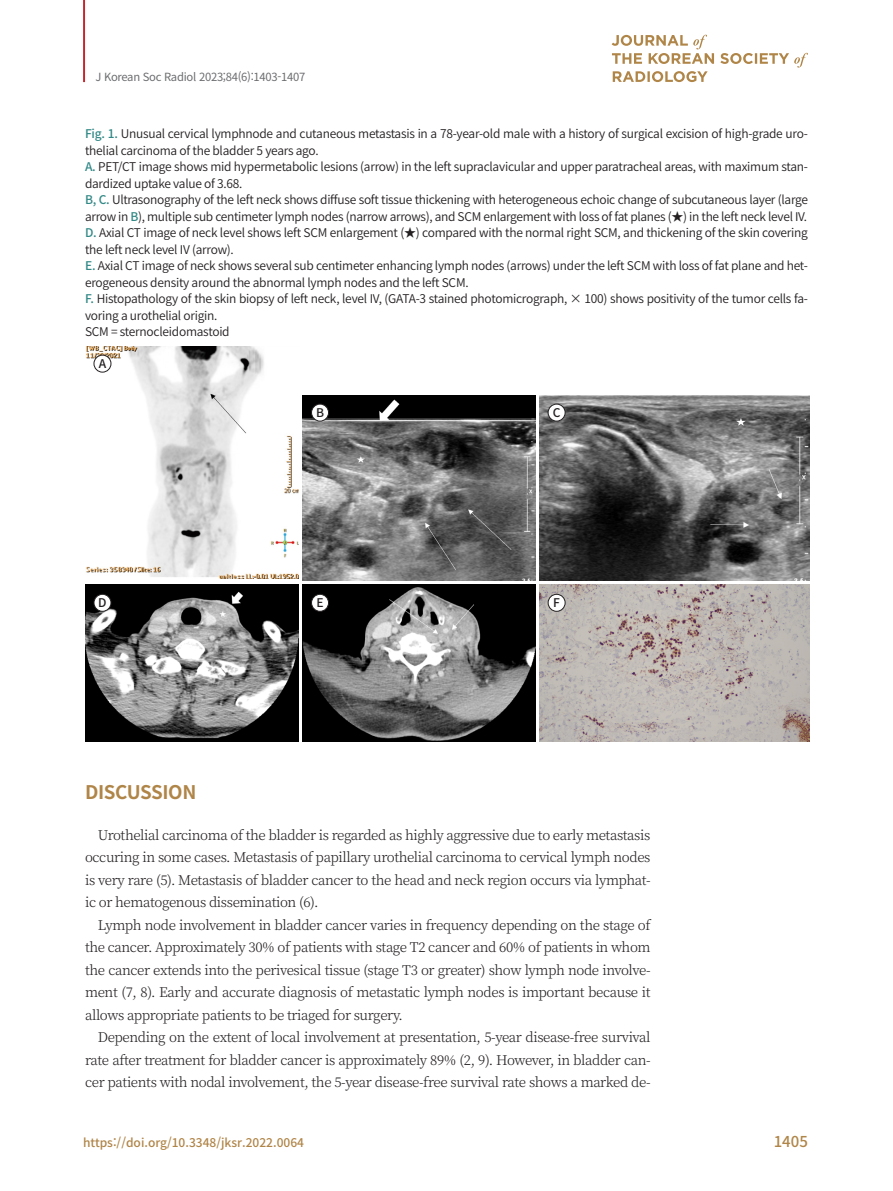
<style>
.page{position:relative;width:893px;height:1191px;background:#fff}
.page>*{position:absolute;margin:0;border:0;box-sizing:border-box;transform-origin:0 0}
.큰제목{font:700 18.75px "Noto Sans CJ Kkr";letter-spacing:-.02em;color:#b08548}
.t1{font:500 15px "Noto Sans CJ Kkr";color:#b08548}
.영문본문{font:300 13.5px/22.5px "Noto Serif CJ Kkr";letter-spacing:-.03em;color:#231f20;text-align:justify}
.그림제목1{font:600 12px/16.5px "Noto Sans CJ Kkr";letter-spacing:-.02em;color:#231f20}
.그림제목{font:600 12px/16.5px "Noto Sans CJ Kkr";letter-spacing:-.02em;color:#231f20}
.t2{font:500 12px "Noto Sans CJ Kkr";color:#b08548}
.캡션{font:500 12px "Noto Sans CJ Kkr";color:#231f20}
.t3{font:11.25px "Noto Sans CJ Kkr";letter-spacing:-.025em;color:#6c6d70}
.s1{font-weight:500;color:#328886}
</style>
<div class="page">
<hr style="left:83px;top:0;width:2px;height:82px;background:#c8242b">
<svg style="left:612px;top:35px;width:196px;height:47px"></svg>
<img style="left:86px;top:346px;width:212px;height:233px">
<img style="left:303px;top:395px;width:232px;height:185px">
<img style="left:539px;top:395px;width:270px;height:185px">
<img style="left:85px;top:584px;width:213px;height:157px">
<img style="left:303px;top:584px;width:232px;height:157px">
<img style="left:539px;top:584px;width:270px;height:157px">
<div style="left:94px;top:355px;width:17px;height:17px;background:#fff;border-radius:50%"></div>
<div style="left:94px;top:355px;width:17px;height:17px;border:1px solid #231f20;border-radius:50%"></div>
<div style="left:94px;top:594px;width:17px;height:17px;background:#fff;border-radius:50%"></div>
<div style="left:94px;top:594px;width:17px;height:17px;border:1px solid #231f20;border-radius:50%"></div>
<div style="left:312px;top:404px;width:17px;height:17px;background:#fff;border-radius:50%"></div>
<div style="left:311px;top:404px;width:18px;height:17px;border:1px solid #231f20;border-radius:50%"></div>
<div style="left:312px;top:594px;width:17px;height:17px;background:#fff;border-radius:50%"></div>
<div style="left:311px;top:594px;width:18px;height:17px;border:1px solid #231f20;border-radius:50%"></div>
<div style="left:548px;top:404px;width:17px;height:17px;background:#fff;border-radius:50%"></div>
<div style="left:548px;top:404px;width:17px;height:17px;border:1px solid #231f20;border-radius:50%"></div>
<div style="left:548px;top:594px;width:17px;height:17px;background:#fff;border-radius:50%"></div>
<div style="left:548px;top:594px;width:17px;height:17px;border:1px solid #231f20;border-radius:50%"></div>
<p class="t3" style="left:96px;top:70px;width:211px">J Korean Soc Radiol 2023;84(6):1403-1407</p>
<p class="그림제목" style="left:85px;top:126px;width:724px"><span class="s1">Fig. 1.</span> Unusual cervical lymphnode and cutaneous metastasis in a 78-year-old male with a history of surgical excision of high-grade uro&shy;thelial carcinoma of the bladder 5 years ago.</p>
<p class="그림제목1" style="left:85px;top:159px;width:724px"><span class="s1">A.</span> PET/CT image shows mid hypermetabolic lesions (arrow) in the left supraclavicular and upper paratracheal areas, with maximum stan&shy;dardized uptake value of 3.68.</p>
<p class="그림제목1" style="left:85px;top:192px;width:724px"><span class="s1">B, C.</span> Ultrasonography of the left neck shows diffuse soft tissue thickening with heterogeneous echoic change of subcutaneous layer (large arrow in <span class="s1">B</span>), multiple sub centimeter lymph nodes (narrow arrows), and SCM enlargement with loss of fat planes (★) in the left neck level IV.</p>
<p class="그림제목1" style="left:85px;top:225px;width:724px"><span class="s1">D.</span> Axial CT image of neck level shows left SCM enlargement (★) compared with the normal right SCM, and thickening of the skin covering the left neck level IV (arrow).</p>
<p class="그림제목1" style="left:85px;top:258px;width:724px"><span class="s1">E.</span> Axial CT image of neck shows several sub centimeter enhancing lymph nodes (arrows) under the left SCM with loss of fat plane and het&shy;erogeneous density around the abnormal lymph nodes and the left SCM.</p>
<p class="그림제목1" style="left:85px;top:291px;width:724px"><span class="s1">F.</span> Histopathology of the skin biopsy of left neck, level IV, (GATA-3 stained photomicrograph, × 100) shows positivity of the tumor cells fa&shy;voring a urothelial origin.</p>
<p class="그림제목1" style="left:85px;top:324px;width:146px">SCM = sternocleidomastoid</p>
<p class="캡션" style="left:99px;top:357px;width:9px">A</p>
<p class="캡션" style="left:98px;top:596px;width:10px">D</p>
<p class="캡션" style="left:316px;top:406px;width:10px">B</p>
<p class="캡션" style="left:316px;top:596px;width:9px">E</p>
<p class="캡션" style="left:553px;top:406px;width:9px">C</p>
<p class="캡션" style="left:553px;top:596px;width:8px">F</p>
<p class="큰제목" style="left:85px;top:781px;width:113px">DISCUSSION</p>
<p class="영문본문" style="left:85px;top:823px;width:567px;text-indent:13px">Urothelial carcinoma of the bladder is regarded as highly aggressive due to early metastasis occuring in some cases. Metastasis of papillary urothelial carcinoma to cervical lymph nodes is very rare (5). Metastasis of bladder cancer to the head and neck region occurs via lymphat&shy;ic or hematogenous dissemination (6).</p>
<p class="영문본문" style="left:85px;top:913px;width:567px;text-indent:13px">Lymph node involvement in bladder cancer varies in frequency depending on the stage of the cancer. Approximately 30% of patients with stage T2 cancer and 60% of patients in whom the cancer extends into the perivesical tissue (stage T3 or greater) show lymph node involve&shy;ment (7, 8). Early and accurate diagnosis of metastatic lymph nodes is important because it allows appropriate patients to be triaged for surgery.</p>
<p class="영문본문" style="left:85px;top:1026px;width:567px;text-indent:13px">Depending on the extent of local involvement at presentation, 5-year disease-free survival rate after treatment for bladder cancer is approximately 89% (2, 9). However, in bladder can&shy;cer patients with nodal involvement, the 5-year disease-free survival rate shows a marked de-</p>
<p class="t2" style="left:83px;top:1135px;width:222px">https://doi.org/10.3348/jksr.2022.0064</p>
<p class="t1" style="left:774px;top:1132px;width:36px">1405</p>
</div>
